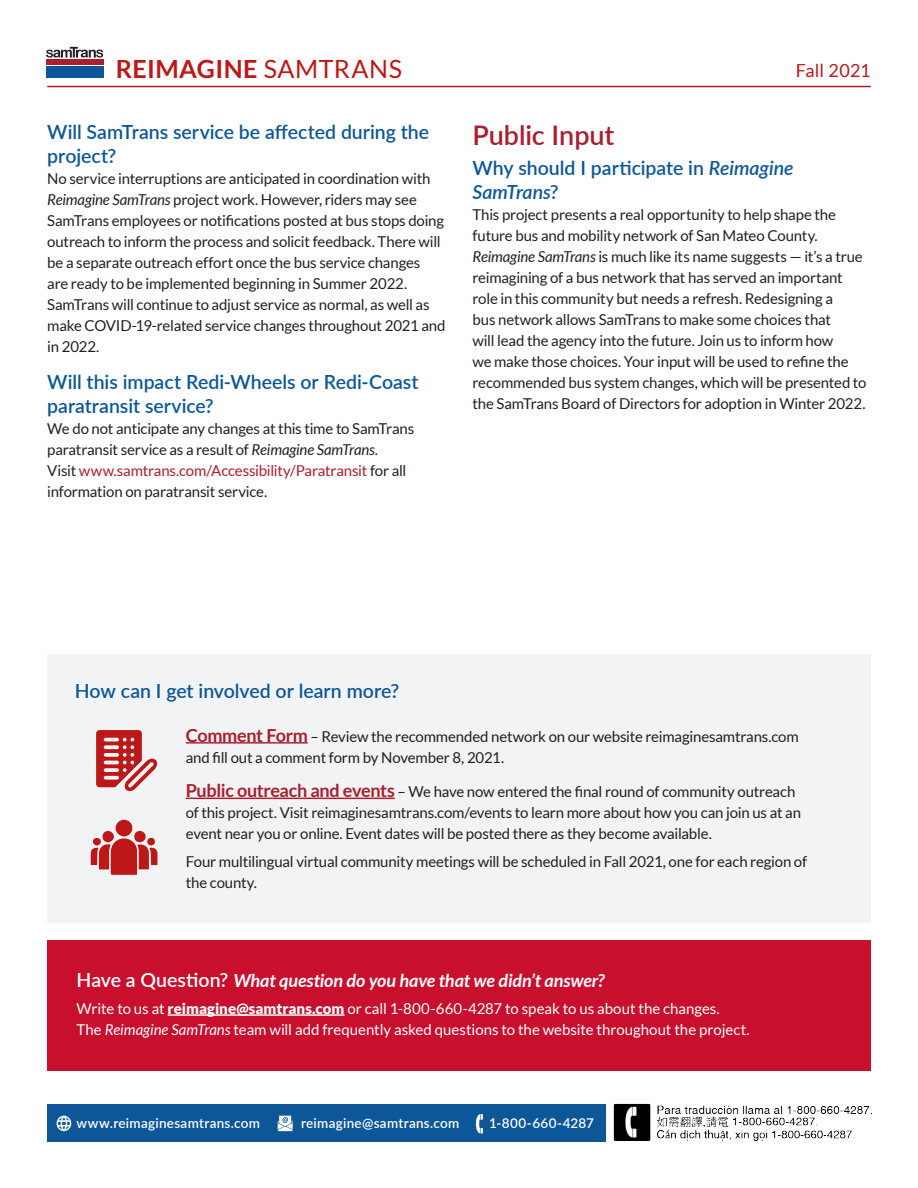
<style>
.page{position:relative;width:918px;height:1188px;background:#fff}
.page>*{position:absolute;margin:0;border:0;box-sizing:border-box;transform-origin:0 0}
.Header_1_-_Red{font:600 27px "Lato";letter-spacing:-.005em;color:#aa1e2d}
.t1{font:700 25.05px "Lato";letter-spacing:.015em;color:#bd1717}
.Header_2{font:600 19.5px/24px "Lato";color:#0d5799}
.Body{font:italic 700 18px "Lato";letter-spacing:-.005em;color:#fff}
.t2{font:18px "Lato";letter-spacing:.005em;color:#bd1717}
.Body-2{font:15px/21px "Lato";letter-spacing:-.015em;color:#231f20}
.Body-3{font:15px/21px "Lato";color:#fff}
.t3{font:600 13.5px "Lato";letter-spacing:.02em;color:#fff}
.s1{font-weight:400}
.s2{font-style:italic}
.s3{color:#aa1e2d}
.s4{font-weight:700;font-size:18px;color:#aa1e2d}
.s5{font-weight:600;font-style:normal;font-size:19.5px}
.s6{font-weight:900}
</style>
<div class="page">
<svg style="left:46px;top:47px;width:57px;height:11px"></svg>
<div style="left:46px;top:59px;width:57px;height:6px;background:#aa1e2d"></div>
<div style="left:46px;top:67px;width:57px;height:11px;background:#0d5799"></div>
<hr style="left:47px;top:86px;width:824px;height:1px;background:#bd1717">
<div style="left:47px;top:1105px;width:559px;height:37px;background:#0d5799"></div>
<img style="left:613px;top:1103px;width:259px;height:38px">
<svg style="left:278px;top:1116px;width:15px;height:15px"></svg>
<svg style="left:476px;top:1114px;width:7px;height:19px"></svg>
<svg style="left:57px;top:1116px;width:14px;height:15px"></svg>
<div style="left:47px;top:654px;width:824px;height:269px;background:#f2f3f4"></div>
<svg style="left:91px;top:820px;width:66px;height:55px"></svg>
<div style="left:102px;top:831px;width:12px;height:11px;background:#bd1717;border-radius:50%"></div>
<div style="left:134px;top:831px;width:12px;height:11px;background:#bd1717;border-radius:50%"></div>
<div style="left:93px;top:838px;width:8px;height:7px;background:#bd1717;border-radius:50%"></div>
<div style="left:147px;top:838px;width:8px;height:8px;background:#bd1717;border-radius:50%"></div>
<div style="left:47px;top:940px;width:824px;height:130px;background:#c8102e"></div>
<hr style="left:168px;top:1014px;width:177px;height:2px;background:#fff">
<hr style="left:186px;top:742px;width:122px;height:2px;background:#aa1e2d">
<hr style="left:186px;top:798px;width:209px;height:1px;background:#aa1e2d">
<svg style="left:96px;top:730px;width:62px;height:62px"></svg>
<p class="t1" style="left:116px;top:55px;width:288px">REIMAGINE <span class="s1">SAMTRANS</span></p>
<p class="Header_2" style="left:47px;top:119px;width:383px">Will SamTrans service be affected during the project?</p>
<p class="Body-2" style="left:47px;top:167px;width:400px">No service interruptions are anticipated in coordination with <span class="s2">Reimagine SamTrans</span> project work. However, riders may see SamTrans employees or notifications posted at bus stops doing outreach to inform the process and solicit feedback. There will be a separate outreach effort once the bus service changes<br>are ready to be implemented beginning in Summer 2022.<br>SamTrans will continue to adjust service as normal, as well as make COVID-19-related service changes throughout 2021 and in 2022.</p>
<p class="Header_2" style="left:47px;top:369px;width:373px">Will this impact Redi-Wheels or Redi-Coast paratransit service?</p>
<p class="Body-2" style="left:47px;top:418px;width:368px">We do not anticipate any changes at this time to SamTrans paratransit service as a result of <span class="s2">Reimagine SamTrans</span>.<br>Visit <span class="s3">www.samtrans.com/Accessibility/Paratransit</span> for all information on paratransit service.</p>
<p class="t2" style="left:796px;top:60px;width:76px">Fall 2021</p>
<p class="Header_1_-_Red" style="left:472px;top:115px;width:143px">Public Input</p>
<p class="Header_2" style="left:472px;top:155px;width:323px">Why should I participate in <span class="s2">Reimagine<br>SamTrans</span>?</p>
<p class="Body-2" style="left:472px;top:204px;width:396px">This project presents a real opportunity to help shape the future bus and mobility network of San Mateo County.<br><span class="s2">Reimagine SamTrans</span> is much like its name suggests — it’s a true reimagining of a bus network that has served an important role in this community but needs a refresh. Redesigning a<br>bus network allows SamTrans to make some choices that<br>will lead the agency into the future. Join us to inform how<br>we make those choices. Your input will be used to refine the recommended bus system changes, which will be presented to the SamTrans Board of Directors for adoption in Winter 2022.</p>
<p class="Header_2" style="left:75px;top:678px;width:326px">How can I get involved or learn more?</p>
<p class="Body-2" style="left:186px;top:726px;width:614px"><span class="s4">Comment Form</span> – Review the recommended network on our website reimaginesamtrans.com and fill out a comment form by November 8, 2021.</p>
<p class="Body-2" style="left:186px;top:781px;width:617px"><span class="s4">Public outreach and events</span> – We have now entered the final round of community outreach of this project. Visit reimaginesamtrans.com/events to learn more about how you can join us at an event near you or online. Event dates will be posted there as they become available.</p>
<p class="Body-2" style="left:186px;top:851px;width:623px">Four multilingual virtual community meetings will be scheduled in Fall 2021, one for each region of the county.</p>
<p class="Body" style="left:77px;top:970px;width:529px"><span class="s5">Have a Question?</span> What question do you have that we didn’t answer?</p>
<p class="Body-3" style="left:77px;top:998px;width:675px">Write to us at <span class="s6">reimagine@samtrans.com</span> or call 1-800-660-4287 to speak to us about the changes.<br>The <span class="s2">Reimagine SamTrans</span> team will add frequently asked questions to the website throughout the project.</p>
<p class="t3" style="left:77px;top:1113px;width:185px">www.reimaginesamtrans.com</p>
<p class="t3" style="left:301px;top:1113px;width:160px">reimagine@samtrans.com</p>
<p class="t3" style="left:489px;top:1113px;width:106px">1-800-660-4287</p>
</div>
